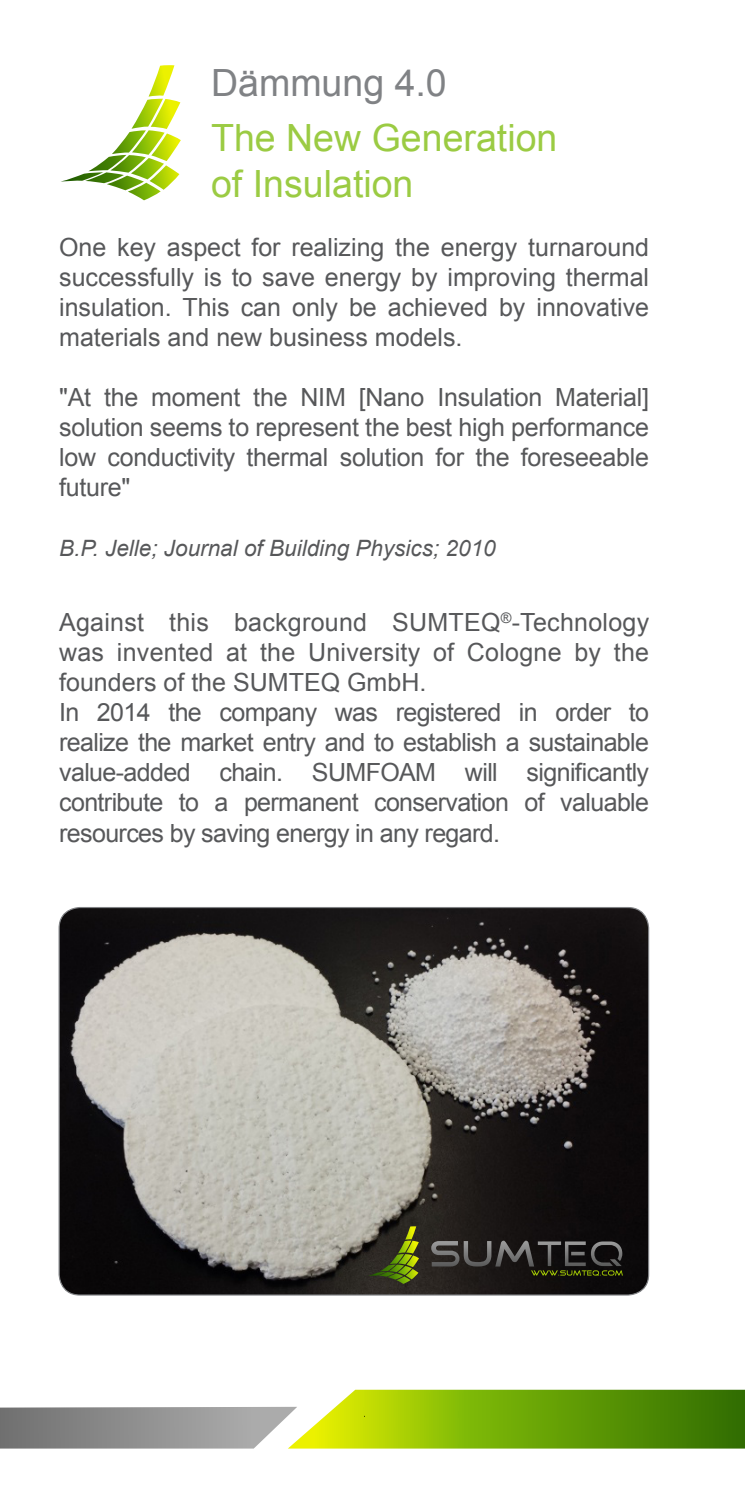
<style>
.page{position:relative;width:745px;height:1489px;background:#fff}
.page>*{position:absolute;margin:0;border:0;box-sizing:border-box;transform-origin:0 0}
.t1{font:37.5px "Arial";color:#9bcb43}
.t2{font:37.5px "Arial";color:#808285}
.t3{font:25px/30px "Arial";letter-spacing:-.005em;color:#57585a;text-align:justify}
.t4{font:italic 22.5px "Arial";color:#57585a}
</style>
<div class="page">
<svg style="left:61px;top:65px;width:120px;height:135px"></svg>
<svg style="left:0;top:1389px;width:744px;height:59px"></svg>
<svg style="left:364px;top:1393px;width:380px;height:24px;background:#6ca204"></svg>
<img style="left:60px;top:908px;width:588px;height:386px">
<svg style="left:431px;top:1240px;width:191px;height:35px;background:#34322d"></svg>
<svg style="left:367px;top:1226px;width:52px;height:57px;background:#4d561f"></svg>
<p class="t2" style="left:211px;top:59px;width:237px">Dämmung 4.0</p>
<p class="t1" style="left:211px;top:114px;width:347px">The New Generation</p>
<p class="t1" style="left:211px;top:159px;width:204px">of Insulation</p>
<p class="t3" style="left:59px;top:233px;width:591px">One key aspect for realizing the energy turnaround successfully is to save energy by improving thermal insulation. This can only be achieved by innovative materials and new business models.</p>
<p class="t3" style="left:59px;top:383px;width:591px">"At the moment the NIM [Nano Insulation Material] solution seems to represent the best high performance low conductivity thermal solution for the foreseeable future"</p>
<p class="t4" style="left:59px;top:534px;width:438px">B.P. Jelle; Journal of Building Physics; 2010</p>
<p class="t3" style="left:59px;top:608px;width:591px">Against this background SUMTEQ<sup>®</sup>-Technology was invented at the University of Cologne by the founders of the SUMTEQ GmbH.</p>
<p class="t3" style="left:59px;top:698px;width:591px">In 2014 the company was registered in order to realize the market entry and to establish a sustainable value-added chain. SUMFOAM will significantly contribute to a permanent conservation of valuable resources by saving energy in any regard.</p>
</div>
